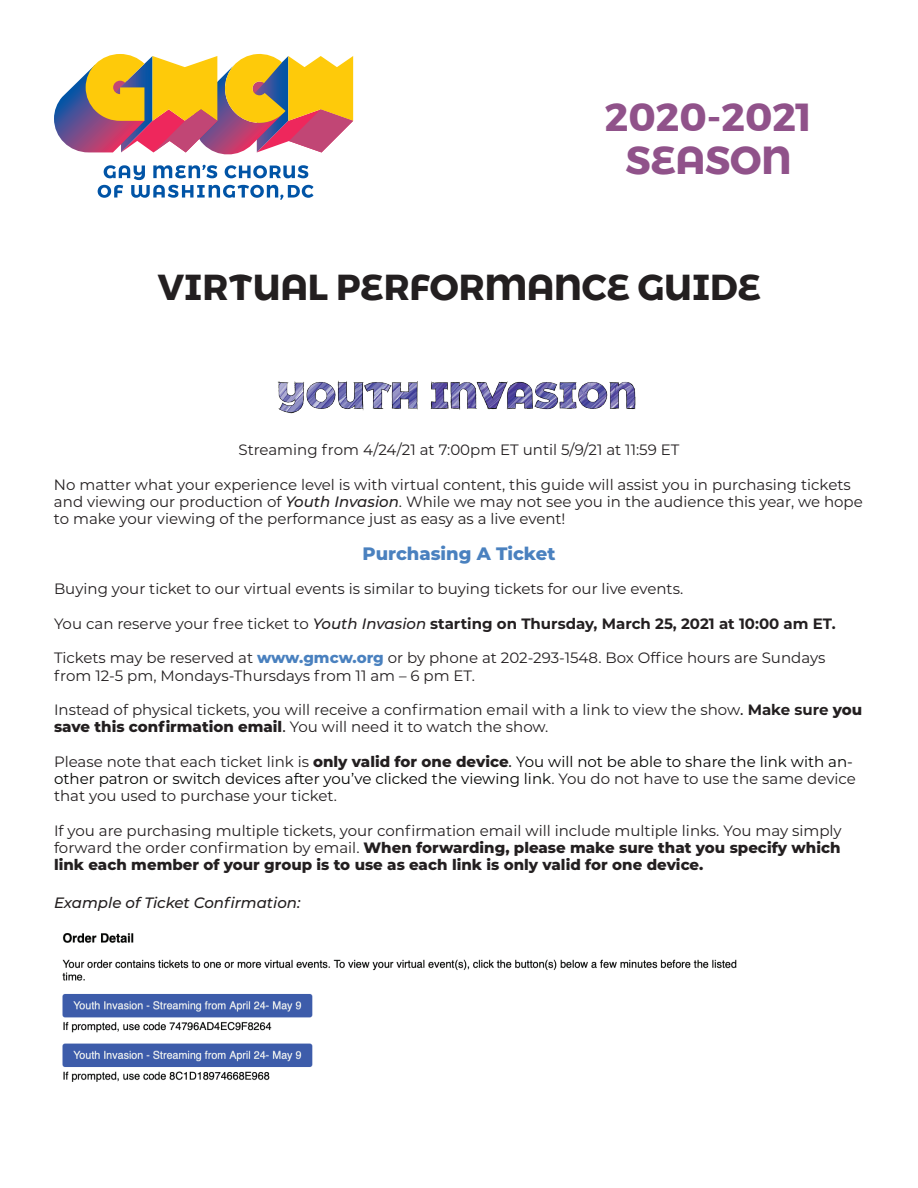
<style>
.page{position:relative;width:918px;height:1188px;background:#fff}
.page>*{position:absolute;margin:0;border:0;box-sizing:border-box;transform-origin:0 0}
.t1{font:700 39px/43.2px "Montserrat Alternates";color:#90528a;text-align:center}
.t2{font:700 36px "Montserrat Alternates";color:#231f20}
.t3{font:800 18px "Montserrat";color:#4a81bf}
.t4{font:15px/17.2px "Montserrat";color:#231f20}
.t5{font:15px/17.2px "Montserrat";color:#040503}
.t6{font:700 15px "Montserrat";color:#231f20}
.t7{font:italic 500 15px "Montserrat";color:#231f20}
.s1{font-weight:500;font-style:italic}
.s2{font-weight:400}
.s3{font-weight:800;color:#4a81bf}
.s4{font-weight:500}
.s5{font-weight:700}
.s6{font-weight:800}
.s7{color:#231f20}
.s8{font-weight:800;color:#231f20}
.s9{font-weight:500;color:#231f20}
</style>
<div class="page">
<svg style="left:98px;top:165px;width:216px;height:35px"></svg>
<svg style="left:54px;top:54px;width:299px;height:101px"></svg>
<img style="left:277px;top:380px;width:359px;height:34px">
<img style="left:62px;top:933px;width:675px;height:149px">
<h1 class="t1" style="left:605px;top:95px;width:209px">2020-2021<br>SEASON</h1>
<h2 class="t2" style="left:158px;top:258px;width:605px">VIRTUAL PERFORMANCE GUIDE</h2>
<p class="t4" style="left:239px;top:441px;width:442px">Streaming from 4/24/21 at 7:00pm ET until 5/9/21 at 11:59 ET</p>
<p class="t4" style="left:54px;top:475px;width:810px">No matter what your experience level is with virtual content, this guide will assist you in purchasing tickets and viewing our production of <span class="s1">Youth Invasion</span>. While we may not see you in the audience this year, we hope to make your viewing of the performance just as easy as a live event!</p>
<p class="t3" style="left:363px;top:540px;width:194px">Purchasing A Ticket</p>
<p class="t4" style="left:54px;top:580px;width:631px">Buying your ticket to our virtual events is similar to buying tickets for our live events.</p>
<p class="t6" style="left:54px;top:613px;width:783px"><span class="s2">You can reserve your free ticket to</span> <span class="s1">Youth Invasion</span> starting on Thursday, March 25, 2021 at 10:00 am ET.</p>
<p class="t4" style="left:54px;top:649px;width:773px">Tickets may be reserved at <span class="s3">www.gmcw.org</span> or by phone at 202-293-1548. Box Office hours are Sundays from 12-5 pm, Mondays-Thursdays from 11 am – 6 pm ET.</p>
<p class="t4" style="left:54px;top:701px;width:810px">Instead of physical tickets, you will receive a confirmation email with a link to view the show<span class="s4">.</span> <span class="s5">Make sure</span> <span class="s6">you save this confirmation email</span><span class="s4">.</span> You will need it to watch the show.</p>
<p class="t5" style="left:54px;top:752px;width:803px"><span class="s7">Please note that each ticket link is</span> <span class="s8">only valid for one device</span><span class="s9">.</span> You will not be able to share the link with an&shy;other patron or switch devices after you’ve clicked the viewing link<span class="s7">. You do not have to use the same device that you used to purchase your ticket.</span></p>
<p class="t4" style="left:54px;top:821px;width:789px;text-align:justify">If you are purchasing multiple tickets, your confirmation email will include multiple links. You may simply forward the order confirmation by email. <span class="s6">When forwarding, please make sure that you specify which link each member of your group is to use as each link is only valid for one device.</span></p>
<p class="t7" style="left:54px;top:893px;width:248px">Example of Ticket Confirmation:</p>
</div>
